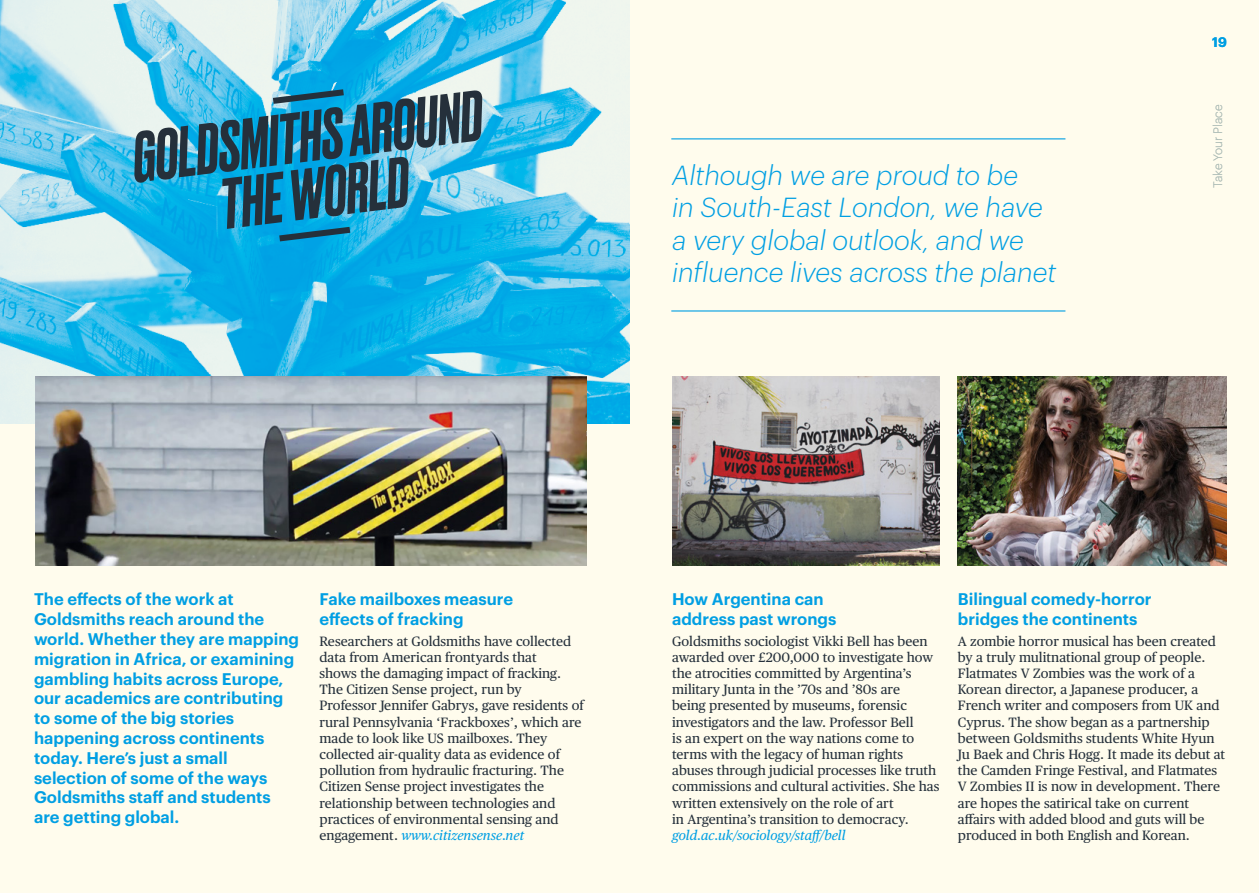
<style>
.page{position:relative;width:1259px;height:893px;background:#fffced}
.page>*{position:absolute;margin:0;border:0;box-sizing:border-box;transform-origin:0 0}
.Headline{font:italic 500 67.5px/57px "Druk";color:#25303b;text-align:center}
.Subtitles{font:italic 300 27px/32.4px "Graphik";color:#009fe3}
.Subtitles-2{font:600 16.5px/19.8px "Graphik";color:#009fe3}
.Body_text_1{font:600 16.5px/19.8px "Graphik";color:#009fe3}
.Body_text_1-2{font:13.5px/16.2px "Publico Text";color:#25303b}
.Body_text_1-3{font:italic 13.5px "Publico Text";color:#009fe3}
.t1{font:600 13.5px "Graphik";color:#009fe3}
.Body_text_1-4{font:300 12px "Graphik";color:#aebdb7}
.s1{font-style:italic;color:#009fe3}
</style>
<div class="page">
<img style="left:672px;top:376px;width:267px;height:190px">
<img style="left:958px;top:376px;width:268px;height:190px">
<hr style="left:671px;top:138px;width:394px;height:1px;background:#009fe3">
<hr style="left:671px;top:310px;width:394px;height:2px;background:#009fe3">
<img style="left:0;top:0;width:629px;height:424px">
<img style="left:35px;top:376px;width:552px;height:189px">
<svg style="left:266px;top:86px;width:84px;height:22px;background:#3199c0"></svg>
<svg style="left:273px;top:223px;width:83px;height:22px;background:#0b8dbe"></svg>
<p class="Headline" style="left:129px;top:126px;width:353px;rotate:-7deg">GOLDSMITHS AROUND<br>THE WORLD</p>
<p class="Subtitles" style="left:672px;top:157px;width:386px">Although we are proud to be<br>in South-East London, we have a very global outlook, and we influence lives across the planet</p>
<p class="t1" style="left:1212px;top:32px;width:16px">19</p>
<p class="Body_text_1-4" style="left:1209px;top:188px;width:85px;rotate:-90deg">Take Your Place</p>
<p class="Subtitles-2" style="left:34px;top:588px;width:266px">The effects of the work at<br>Goldsmiths reach around the world. Whether they are mapping migration in Africa, or examining gambling habits across Europe, our academics are contributing to some of the big stories happening across continents today. Here’s just a small selection of some of the ways<br>Goldsmiths staff and students are getting global.</p>
<p class="Body_text_1" style="left:319px;top:588px;width:195px">Fake mailboxes measure effects of fracking</p>
<p class="Body_text_1-2" style="left:319px;top:632px;width:266px">Researchers at Goldsmiths have collected data from American frontyards that<br>shows the damaging impact of fracking.<br>The Citizen Sense project, run by<br>Professor Jennifer Gabrys, gave residents of rural Pennsylvania ‘Frackboxes’, which are made to look like US mailboxes. They collected air-quality data as evidence of pollution from hydraulic fracturing. The Citizen Sense project investigates the relationship between technologies and practices of environmental sensing and engagement. <span class="s1">www.citizensense.net</span></p>
<p class="Body_text_1" style="left:672px;top:588px;width:166px">How Argentina can address past wrongs</p>
<p class="Body_text_1-2" style="left:672px;top:632px;width:269px">Goldsmiths sociologist Vikki Bell has been awarded over £200,000 to investigate how the atrocities committed by Argentina’s military Junta in the ’70s and ’80s are<br>being presented by museums, forensic investigators and the law. Professor Bell<br>is an expert on the way nations come to terms with the legacy of human rights abuses through judicial processes like truth commissions and cultural activities. She has written extensively on the role of art<br>in Argentina’s transition to democracy.</p>
<p class="Body_text_1-3" style="left:672px;top:825px;width:175px">gold.ac.uk/sociology/staff/bell</p>
<p class="Body_text_1" style="left:958px;top:588px;width:195px">Bilingual comedy-horror bridges the continents</p>
<p class="Body_text_1-2" style="left:958px;top:632px;width:269px">A zombie horror musical has been created by a truly mulitnational group of people.<br>Flatmates V Zombies was the work of a Korean director, a Japanese producer, a French writer and composers from UK and Cyprus. The show began as a partnership between Goldsmiths students White Hyun Ju Baek and Chris Hogg. It made its debut at the Camden Fringe Festival, and Flatmates V Zombies II is now in development. There are hopes the satirical take on current affairs with added blood and guts will be produced in both English and Korean.</p>
</div>
